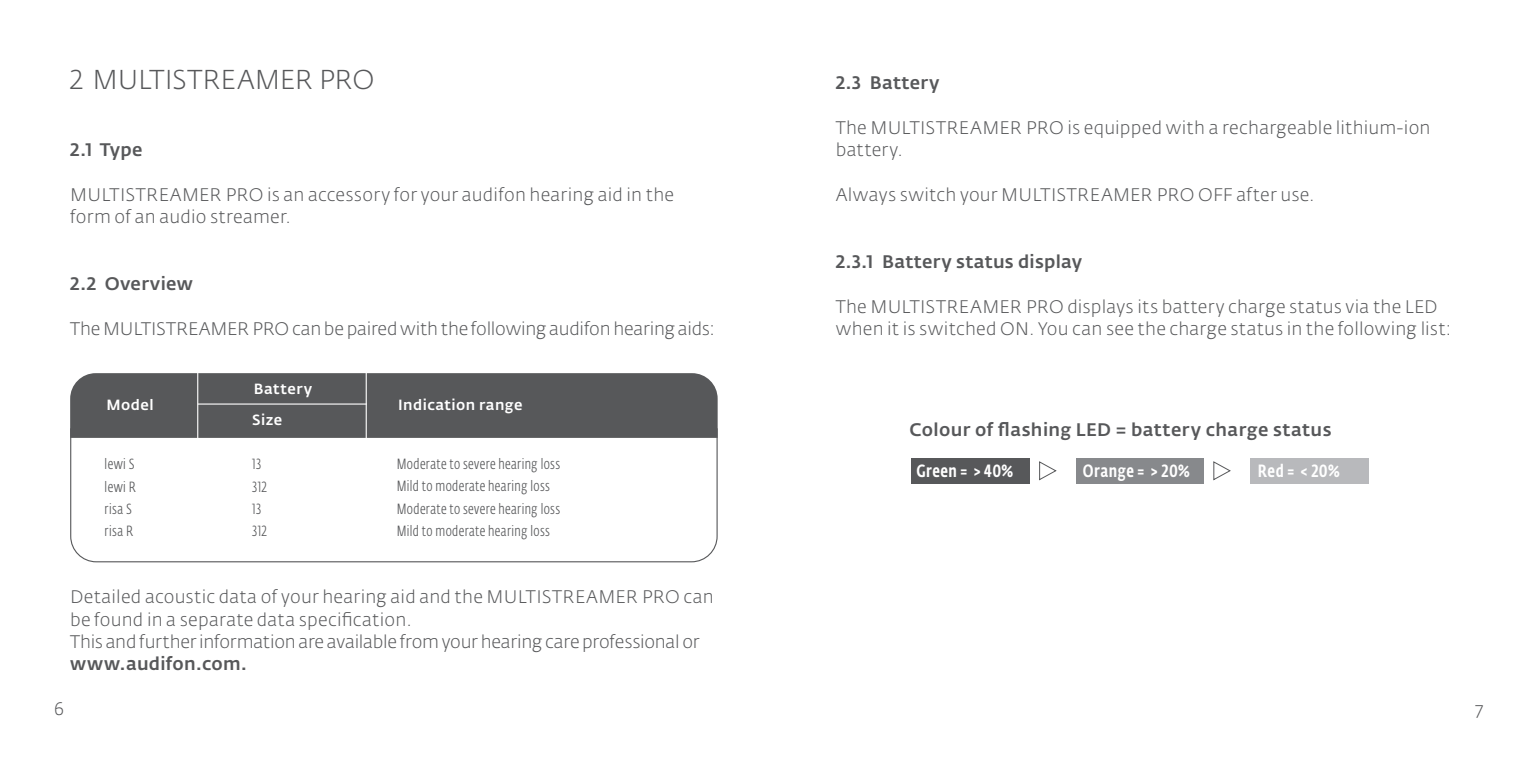
<style>
.page{position:relative;width:1531px;height:766px;background:#fff}
.page>*{position:absolute;margin:0;border:0;box-sizing:border-box;transform-origin:0 0}
.t1{font:300 27px "Fedra Sans Alt Pro";letter-spacing:-.01em;color:#57585a}
.t2{font:300 18px/22.3px "Fedra Sans Alt Pro";letter-spacing:.005em;color:#57585a}
.t3{font:500 18px "Fedra Sans Alt Pro";letter-spacing:.02em;color:#57585a}
.t4{font:300 18px "Fedra Sans Alt Pro";letter-spacing:-.015em;color:#57585a}
.t5{font:500 17.55px "Fedra Sans Cond Alt Pro";letter-spacing:.025em;color:#fff}
.t6{font:300 14.62px/22.3px "Fedra Sans Cond Alt Pro";letter-spacing:.025em;color:#57585a}
.t7{font:500 14.62px "Fedra Sans Alt Pro";letter-spacing:.03em;color:#fff}
</style>
<div class="page">
<div style="left:70px;top:373px;width:648px;height:54px;background:#57585a"></div>
<svg style="left:70px;top:427px;width:648px;height:135px"></svg>
<hr style="left:366px;top:364px;width:1px;height:84px;background:#fff">
<hr style="left:197px;top:372px;width:1px;height:73px;background:#fff">
<hr style="left:198px;top:403px;width:169px;height:1px;background:#fff">
<div style="left:911px;top:458px;width:118px;height:25px;background:#57585a"></div>
<div style="left:1076px;top:458px;width:127px;height:25px;background:#87898c"></div>
<div style="left:1250px;top:458px;width:119px;height:25px;background:#b8b9bc"></div>
<svg style="left:1039px;top:461px;width:18px;height:19px"></svg>
<svg style="left:1213px;top:461px;width:18px;height:19px"></svg>
<h1 class="t1" style="left:70px;top:63px;width:306px">2 MULTISTREAMER PRO</h1>
<p class="t3" style="left:70px;top:139px;width:74px">2.1 Type</p>
<p class="t2" style="left:70px;top:183px;width:605px">MULTISTREAMER PRO is an accessory for your audifon hearing aid in the form of an audio streamer.</p>
<p class="t3" style="left:70px;top:273px;width:124px">2.2 Overview</p>
<p class="t4" style="left:70px;top:317px;width:646px">The MULTISTREAMER PRO can be paired with the following audifon hearing aids:</p>
<p class="t7" style="left:254px;top:380px;width:60px">Battery</p>
<p class="t7" style="left:107px;top:395px;width:49px">Model</p>
<p class="t7" style="left:398px;top:396px;width:126px">Indication range</p>
<p class="t7" style="left:252px;top:410px;width:31px">Size</p>
<p class="t6" style="left:252px;top:453px;width:16px">13<br>312<br>13<br>312</p>
<p class="t6" style="left:105px;top:453px;width:33px">lewi S lewi R risa S risa R</p>
<p class="t6" style="left:397px;top:453px;width:165px">Moderate to severe hearing loss<br>Mild to moderate hearing loss<br>Moderate to severe hearing loss<br>Mild to moderate hearing loss</p>
<p class="t2" style="left:70px;top:585px;width:645px">Detailed acoustic data of your hearing aid and the MULTISTREAMER PRO can be found in a separate data specification.<br>This and further information are available from your hearing care professional or</p>
<p class="t3" style="left:70px;top:652px;width:178px">www.audifon.com.</p>
<p class="t3" style="left:836px;top:72px;width:105px">2.3 Battery</p>
<p class="t2" style="left:836px;top:117px;width:596px">The MULTISTREAMER PRO is equipped with a rechargeable lithium-ion battery.</p>
<p class="t2" style="left:836px;top:183px;width:480px">Always switch your MULTISTREAMER PRO OFF after use.</p>
<p class="t3" style="left:836px;top:250px;width:248px">2.3.1 Battery status display</p>
<p class="t2" style="left:836px;top:295px;width:617px">The MULTISTREAMER PRO displays its battery charge status via the LED when it is switched ON. You can see the charge status in the following list:</p>
<p class="t3" style="left:909px;top:418px;width:424px">Colour of flashing LED = battery charge status</p>
<p class="t5" style="left:916px;top:460px;width:98px">Green = &gt; 40%</p>
<p class="t5" style="left:1083px;top:460px;width:108px">Orange = &gt; 20%</p>
<p class="t5" style="left:1258px;top:460px;width:83px">Red = &lt; 20%</p>
<p class="t2" style="left:54px;top:697px;width:11px">6</p>
<p class="t2" style="left:1475px;top:697px;width:9px">7</p>
</div>
